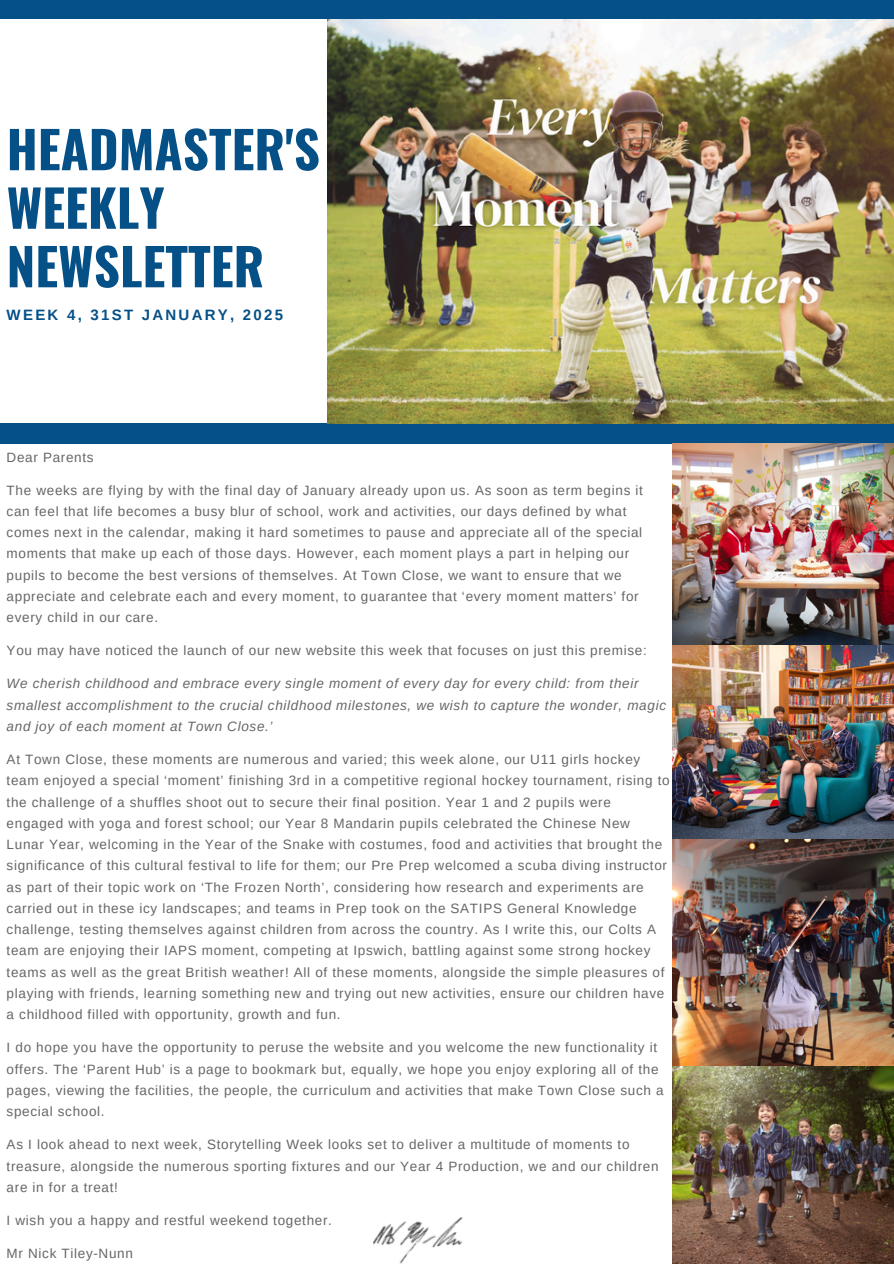
<style>
.page{position:relative;width:894px;height:1264px;background:#fff}
.page>*{position:absolute;margin:0;border:0;box-sizing:border-box;transform-origin:0 0}
.t1{font:700 51px/58.5px "Oswald";color:#055087}
.t2{font:700 15px "Arimo";letter-spacing:.15em;color:#055087}
.t3{font:13.5px/21.3px "Arimo";letter-spacing:.05em;color:#666}
.t4{font:italic 13.5px/21.3px "Arimo";letter-spacing:.05em;color:#666}
</style>
<div class="page">
<div style="left:0;top:0;width:893px;height:19px;background:#055087"></div>
<img style="left:373px;top:1217px;width:89px;height:46px">
<div style="left:0;top:423px;width:893px;height:20px;background:#055087"></div>
<img style="left:328px;top:19px;width:564px;height:404px">
<img style="left:672px;top:443px;width:221px;height:396px">
<img style="left:672px;top:839px;width:221px;height:227px">
<img style="left:672px;top:1066px;width:221px;height:197px">
<p class="t1" style="left:7px;top:118px;width:315px">HEADMASTER'S<br>WEEKLY<br>NEWSLETTER</p>
<p class="t2" style="left:7px;top:306px;width:278px">WEEK 4, 31ST JANUARY, 2025</p>
<p class="t3" style="left:7px;top:446px;width:88px">Dear Parents</p>
<p class="t3" style="left:7px;top:479px;width:637px">The weeks are flying by with the final day of January already upon us. As soon as term begins it can feel that life becomes a busy blur of school, work and activities, our days defined by what comes next in the calendar, making it hard sometimes to pause and appreciate all of the special moments that make up each of those days. However, each moment plays a part in helping our pupils to become the best versions of themselves. At Town Close, we want to ensure that we appreciate and celebrate each and every moment, to guarantee that ‘every moment matters’ for every child in our care.</p>
<h1 class="t3" style="left:7px;top:640px;width:641px">You may have noticed the launch of our new website this week that focuses on just this premise:</h1>
<h2 class="t4" style="left:7px;top:673px;width:660px">We cherish childhood and embrace every single moment of every day for every child: from their smallest accomplishment to the crucial childhood milestones, we wish to capture the wonder, magic and joy of each moment at Town Close.’</h2>
<p class="t3" style="left:7px;top:748px;width:664px">At Town Close, these moments are numerous and varied; this week alone, our U11 girls hockey team enjoyed a special ‘moment’ finishing 3rd in a competitive regional hockey tournament, rising to the challenge of a shuffles shoot out to secure their final position. Year 1 and 2 pupils were engaged with yoga and forest school; our Year 8 Mandarin pupils celebrated the Chinese New Lunar Year, welcoming in the Year of the Snake with costumes, food and activities that brought the significance of this cultural festival to life for them; our Pre Prep welcomed a scuba diving instructor as part of their topic work on ‘The Frozen North’, considering how research and experiments are carried out in these icy landscapes; and teams in Prep took on the SATIPS General Knowledge challenge, testing themselves against children from across the country. As I write this, our Colts A team are enjoying their IAPS moment, competing at Ipswich, battling against some strong hockey teams as well as the great British weather! All of these moments, alongside the simple pleasures of playing with friends, learning something new and trying out new activities, ensure our children have a childhood filled with opportunity, growth and fun.</p>
<p class="t3" style="left:7px;top:1037px;width:658px">I do hope you have the opportunity to peruse the website and you welcome the new functionality it offers. The ‘Parent Hub’ is a page to bookmark but, equally, we hope you enjoy exploring all of the pages, viewing the facilities, the people, the curriculum and activities that make Town Close such a special school.</p>
<p class="t3" style="left:7px;top:1133px;width:653px">As I look ahead to next week, Storytelling Week looks set to deliver a multitude of moments to treasure, alongside the numerous sporting fixtures and our Year 4 Production, we and our children are in for a treat!</p>
<p class="t3" style="left:7px;top:1209px;width:327px">I wish you a happy and restful weekend together.</p>
<p class="t3" style="left:7px;top:1242px;width:128px">Mr Nick Tiley-Nunn</p>
</div>
